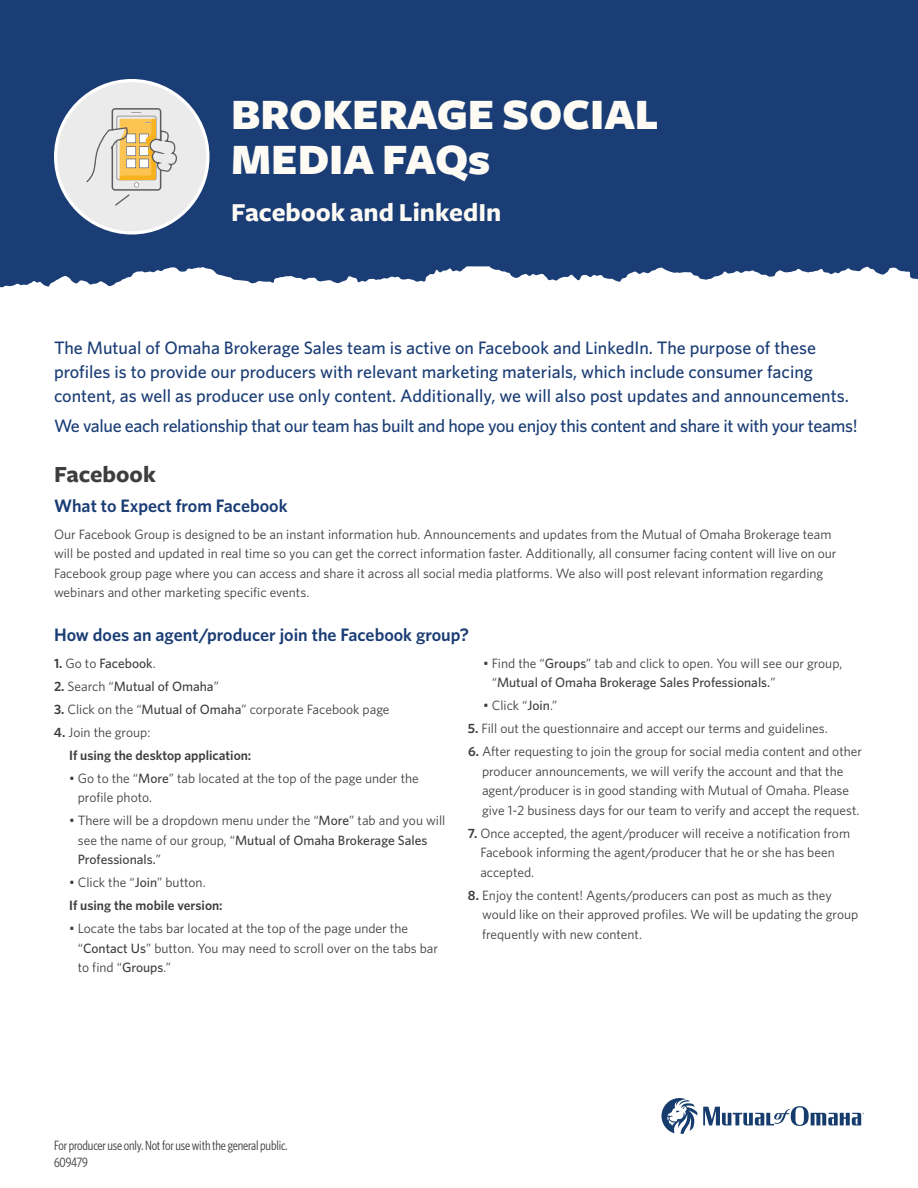
<style>
.page{position:relative;width:918px;height:1188px;background:#fff}
.page>*{position:absolute;margin:0;border:0;box-sizing:border-box;transform-origin:0 0}
._1_Headline{font:900 45px/45px "Freight Sans";color:#fefbf5}
._1_Subhead_left{font:700 26.85px "Freight Sans";color:#fefbf5}
._1_Body_Text_left{font:700 24px "Freight Sans";color:#3e3e3f}
._1_Body_Text_left-2{font:500 18px/24px "Whitney";color:#1a3d75}
._1_Body_Text_left-3{font:500 18px "Whitney";letter-spacing:-.02em;color:#1a3d75}
._1_Body_Text_left-4{font:600 18px "Whitney";color:#1a3d75}
._1_Body_Text_left-5{font:13.5px/19.5px "Whitney";color:#3e3e3f}
._1_Bullets{font:13.5px/19.5px "Whitney";color:#3e3e3f}
._1_disclaimer{font:13.5px "Whitney Condensed";letter-spacing:-.01em;color:#3e3e3f}
._1_Body_Text_left-6{font:600 13.5px "Whitney";color:#3e3e3f}
._1_Body_Text_left-7{font:500 13.5px "Whitney";color:#3e3e3f}
.s1{font-weight:600}
.s2{font-weight:400}
.s3{font-weight:500}
</style>
<div class="page">
<div style="left:0;top:0;width:918px;height:288px;background:#1a3d75"></div>
<svg style="left:54px;top:79px;width:156px;height:156px"></svg>
<div style="left:57px;top:82px;width:149px;height:149px;background:#ebebec;border-radius:50%"></div>
<svg style="left:86px;top:108px;width:91px;height:98px"></svg>
<svg style="left:662px;top:1098px;width:35px;height:36px"></svg>
<svg style="left:703px;top:1106px;width:161px;height:20px"></svg>
<p class="_1_Headline" style="left:231px;top:94px;width:429px">BROKERAGE SOCIAL<br>MEDIA FAQs</p>
<p class="_1_Subhead_left" style="left:231px;top:197px;width:272px">Facebook and LinkedIn</p>
<p class="_1_Body_Text_left-2" style="left:54px;top:335px;width:796px">The Mutual of Omaha Brokerage Sales team is active on Facebook and LinkedIn. The purpose of these profiles is to provide our producers with relevant marketing materials, which include consumer facing content, as well as producer use only content. Additionally, we will also post updates and announcements.</p>
<p class="_1_Body_Text_left-3" style="left:54px;top:414px;width:805px">We value each relationship that our team has built and hope you enjoy this content and share it with your teams!</p>
<p class="_1_Body_Text_left" style="left:54px;top:461px;width:103px">Facebook</p>
<p class="_1_Body_Text_left-4" style="left:54px;top:494px;width:235px">What to Expect from Facebook</p>
<p class="_1_Body_Text_left-5" style="left:54px;top:524px;width:784px">Our Facebook Group is designed to be an instant information hub. Announcements and updates from the Mutual of Omaha Brokerage team will be posted and updated in real time so you can get the correct information faster. Additionally, all consumer facing content will live on our Facebook group page where you can access and share it across all social media platforms. We also will post relevant information regarding webinars and other marketing specific events.</p>
<p class="_1_Body_Text_left-4" style="left:54px;top:623px;width:417px">How does an agent/producer join the Facebook group?</p>
<p class="_1_Body_Text_left-7" style="left:54px;top:654px;width:103px"><span class="s1">1.</span> <span class="s2">Go to</span> Facebook<span class="s2">.</span></p>
<p class="_1_Body_Text_left-7" style="left:54px;top:677px;width:166px"><span class="s1">2.</span> <span class="s2">Search “</span>Mutual of Omaha<span class="s2">”</span></p>
<p class="_1_Body_Text_left-5" style="left:54px;top:699px;width:337px"><span class="s1">3.</span> Click on the “<span class="s3">Mutual of Omaha</span>” corporate Facebook page</p>
<p class="_1_Body_Text_left-5" style="left:54px;top:722px;width:98px"><span class="s1">4.</span> Join the group:</p>
<p class="_1_Body_Text_left-6" style="left:69px;top:746px;width:184px">If using the desktop application:</p>
<p class="_1_Body_Text_left-5" style="left:78px;top:768px;width:343px;text-indent:-9px">• Go to the “<span class="s3">More</span>” tab located at the top of the page under the profile photo.</p>
<p class="_1_Body_Text_left-5" style="left:78px;top:810px;width:369px;text-indent:-9px">• There will be a dropdown menu under the “<span class="s3">More</span>” tab and you will see the name of our group, “<span class="s3">Mutual of Omaha Brokerage Sales<br>Professionals.</span>”</p>
<p class="_1_Body_Text_left-5" style="left:69px;top:872px;width:138px">• Click the “<span class="s3">Join</span>” button.</p>
<p class="_1_Body_Text_left-6" style="left:69px;top:896px;width:155px">If using the mobile version:</p>
<p class="_1_Body_Text_left-5" style="left:78px;top:918px;width:362px;text-indent:-9px">• Locate the tabs bar located at the top of the page under the “<span class="s3">Contact Us</span>” button. You may need to scroll over on the tabs bar to find “<span class="s3">Groups</span>.”</p>
<p class="_1_Body_Text_left-5" style="left:492px;top:653px;width:352px;text-indent:-9px">• Find the “<span class="s3">Groups</span>” tab and click to open. You will see our group, “<span class="s3">Mutual of Omaha Brokerage Sales Professionals.</span>”</p>
<p class="_1_Body_Text_left-5" style="left:483px;top:695px;width:76px">• Click “<span class="s3">Join</span>.”</p>
<p class="_1_Body_Text_left-5" style="left:468px;top:718px;width:361px"><span class="s1">5.</span> Fill out the questionnaire and accept our terms and guidelines.</p>
<p class="_1_Bullets" style="left:482px;top:741px;width:382px;text-indent:-14px"><span class="s1">6.</span> After requesting to join the group for social media content and other producer announcements, we will verify the account and that the agent/producer is in good standing with Mutual of Omaha. Please give 1-2 business days for our team to verify and accept the request.</p>
<p class="_1_Bullets" style="left:480px;top:823px;width:371px;text-indent:-12px"><span class="s1">7.</span> Once accepted, the agent/producer will receive a notification from<br>Facebook informing the agent/producer that he or she has been accepted.</p>
<p class="_1_Bullets" style="left:482px;top:885px;width:378px;text-indent:-14px"><span class="s1">8.</span> Enjoy the content! Agents/producers can post as much as they would like on their approved profiles. We will be updating the group frequently with new content.</p>
<p class="_1_disclaimer" style="left:54px;top:1137px;width:235px">For producer use only. Not for use with the general public.</p>
<p class="_1_disclaimer" style="left:54px;top:1154px;width:35px">609479</p>
</div>
